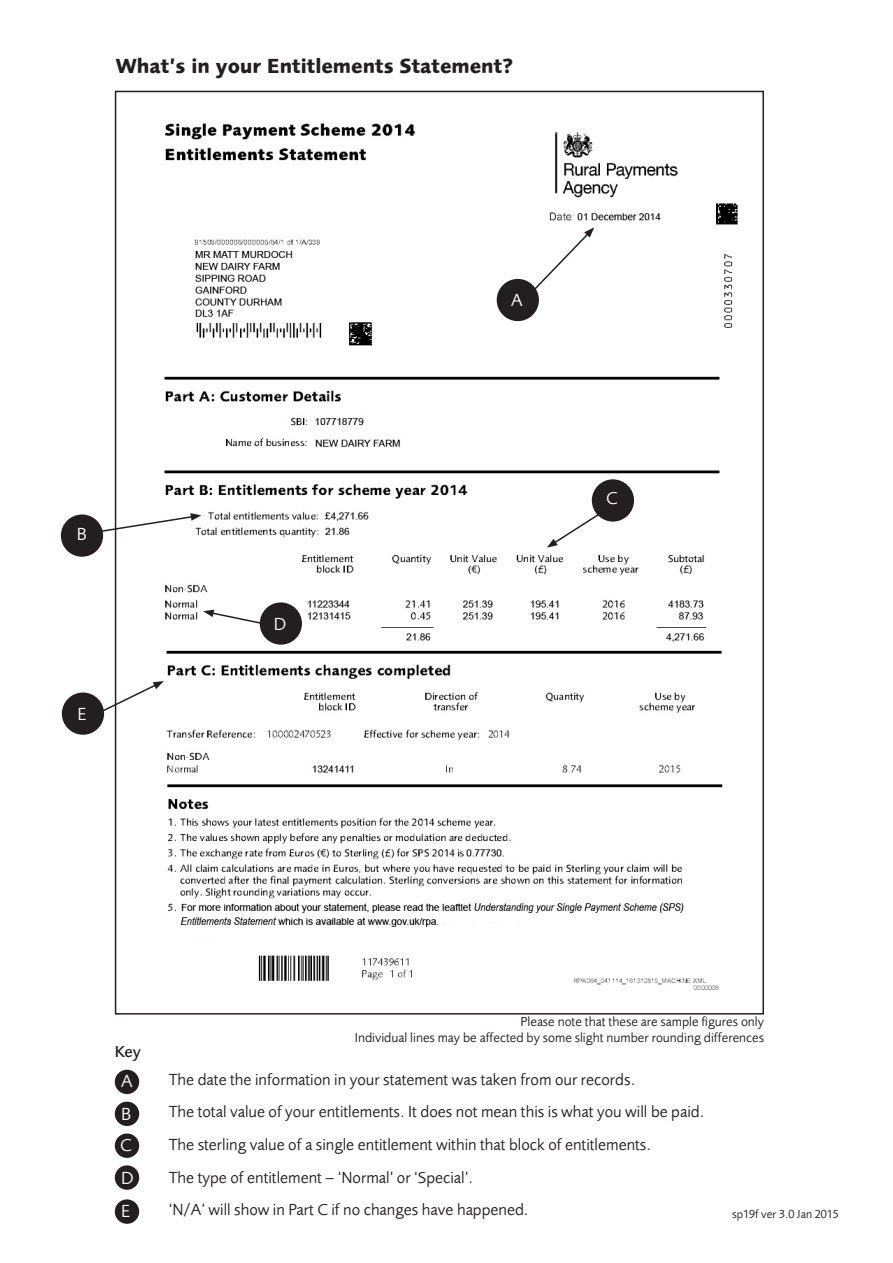
<style>
.page{position:relative;width:893px;height:1263px;background:#fff}
.page>*{position:absolute;margin:0;border:0;box-sizing:border-box;transform-origin:0 0}
.t1{font:700 21px "Foundry Sans";color:#231f20}
.t2{font:18px "Foundry Sans";color:#fff}
.t3{font:16.5px "Foundry Sans";color:#231f20}
.t4{font:500 16.5px "Foundry Sans";color:#231f20}
.t5{font:13.5px/16.2px "Foundry Sans";color:#231f20;text-align:right}
.t6{font:12px "Foundry Sans";color:#231f20}
</style>
<div class="page">
<img style="left:164px;top:123px;width:574px;height:867px">
<svg style="left:532px;top:227px;width:62px;height:64px"></svg>
<svg style="left:547px;top:509px;width:58px;height:39px"></svg>
<svg style="left:99px;top:513px;width:102px;height:21px"></svg>
<div style="left:260px;top:602px;width:42px;height:43px;background:#231f20;border-radius:50%"></div>
<div style="left:592px;top:479px;width:42px;height:43px;background:#231f20;border-radius:50%"></div>
<div style="left:61px;top:514px;width:42px;height:43px;background:#231f20;border-radius:50%"></div>
<div style="left:497px;top:279px;width:42px;height:42px;background:#231f20;border-radius:50%"></div>
<svg style="left:203px;top:610px;width:62px;height:17px"></svg>
<div style="left:116px;top:1070px;width:22px;height:23px;background:#231f20;border-radius:50%"></div>
<div style="left:115px;top:1070px;width:24px;height:24px;border:2px solid #231f20;border-radius:50%"></div>
<div style="left:116px;top:1102px;width:22px;height:23px;background:#231f20;border-radius:50%"></div>
<div style="left:115px;top:1101px;width:24px;height:25px;border:2px solid #231f20;border-radius:50%"></div>
<div style="left:116px;top:1134px;width:22px;height:23px;background:#231f20;border-radius:50%"></div>
<div style="left:115px;top:1133px;width:24px;height:25px;border:2px solid #231f20;border-radius:50%"></div>
<div style="left:116px;top:1166px;width:22px;height:23px;background:#231f20;border-radius:50%"></div>
<div style="left:115px;top:1165px;width:24px;height:25px;border:2px solid #231f20;border-radius:50%"></div>
<div style="left:62px;top:692px;width:42px;height:43px;background:#231f20;border-radius:50%"></div>
<svg style="left:101px;top:681px;width:63px;height:32px"></svg>
<div style="left:116px;top:1200px;width:22px;height:23px;background:#231f20;border-radius:50%"></div>
<div style="left:115px;top:1199px;width:24px;height:25px;border:2px solid #231f20;border-radius:50%"></div>
<p class="t1" style="left:116px;top:54px;width:399px">What’s in your Entitlements Statement?</p>
<p class="t2" style="left:77px;top:524px;width:12px">B</p>
<p class="t2" style="left:78px;top:703px;width:11px">E</p>
<p class="t2" style="left:274px;top:614px;width:14px">D</p>
<p class="t2" style="left:511px;top:290px;width:13px">A</p>
<p class="t2" style="left:606px;top:488px;width:13px">C</p>
<p class="t4" style="left:115px;top:1041px;width:28px">Key</p>
<p class="t2" style="left:121px;top:1070px;width:13px">A</p>
<p class="t2" style="left:121px;top:1103px;width:12px">B</p>
<p class="t2" style="left:120px;top:1134px;width:13px">C</p>
<p class="t2" style="left:121px;top:1167px;width:14px">D</p>
<p class="t2" style="left:121px;top:1200px;width:11px">E</p>
<p class="t5" style="left:355px;top:1013px;width:411px">Please note that these are sample figures only<br>Individual lines may be affected by some slight number rounding differences</p>
<p class="t3" style="left:169px;top:1070px;width:468px">The date the information in your statement was taken from our records.</p>
<p class="t3" style="left:169px;top:1102px;width:537px">The total value of your entitlements. It does not mean this is what you will be paid.</p>
<p class="t3" style="left:169px;top:1135px;width:484px">The sterling value of a single entitlement within that block of entitlements.</p>
<p class="t3" style="left:169px;top:1167px;width:306px">The type of entitlement – ‘Normal’ or ‘Special’.</p>
<p class="t3" style="left:169px;top:1200px;width:361px">‘N/A’ will show in Part C if no changes have happened.</p>
<p class="t6" style="left:732px;top:1206px;width:108px">sp19f ver 3.0 Jan 2015</p>
</div>
